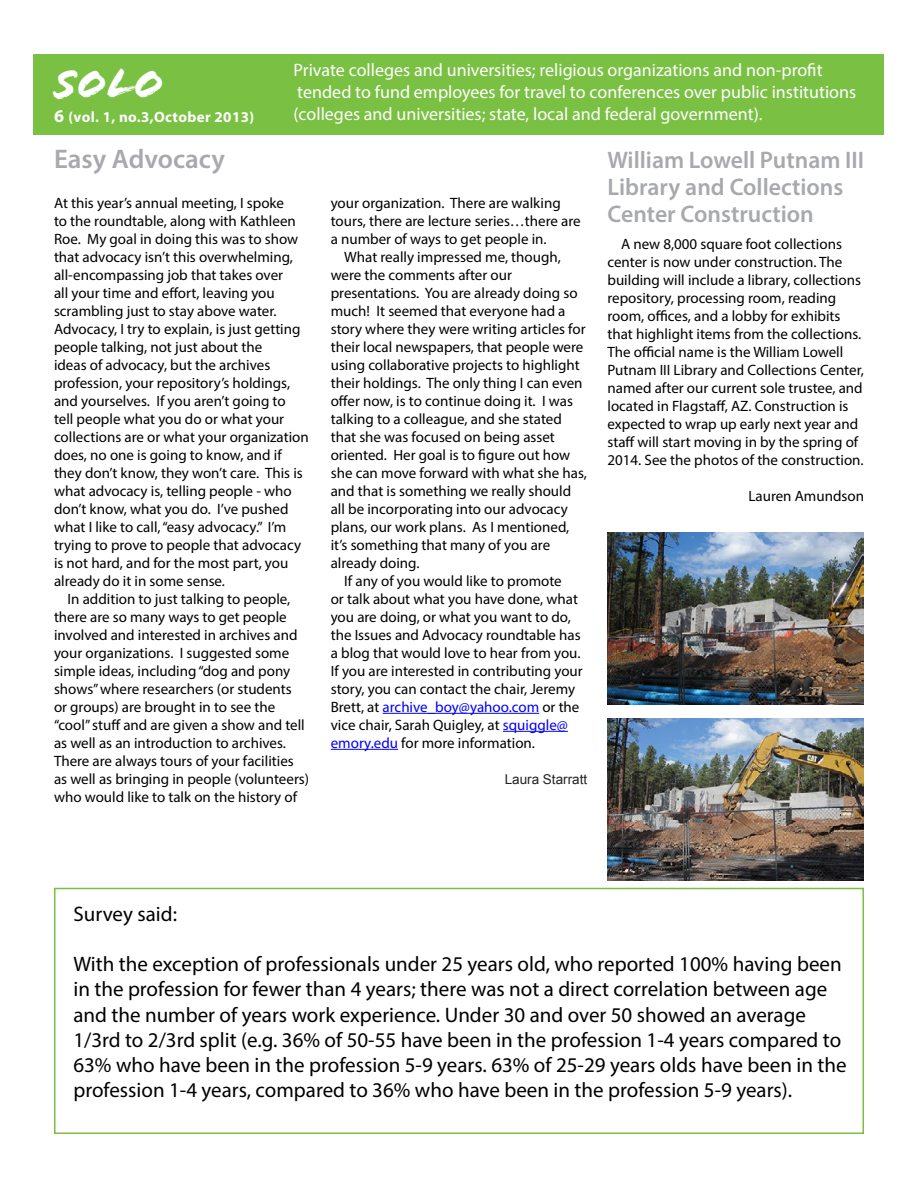
<style>
.page{position:relative;width:918px;height:1188px;background:#fff}
.page>*{position:absolute;margin:0;border:0;box-sizing:border-box;transform-origin:0 0}
.t1{font:45px "Flood Std";color:#fff}
.t2{font:600 27px "Myriad Pro";color:#a7a9ac}
.t3{font:600 24px/27px "Myriad Pro";color:#a7a9ac}
.t4{font:21px/25.2px "Myriad Pro";color:#000}
.t5{font:18px/21.6px "Myriad Pro";color:#fff}
.t6{font:15px/18px "Myriad Pro";color:#000}
.t7{font:15px "Myriad Pro";color:#00f}
.t8{font:700 15px "Myriad Pro";letter-spacing:.025em;color:#fff}
.t9{font:13.5px "Arial";color:#222}
.s1{font-size:18px}
.s2{color:#000}
.s3{color:#00f}
</style>
<div class="page">
<div style="left:54px;top:888px;width:810px;height:246px;background:#fff;border:2px solid #7ac143"></div>
<div style="left:34px;top:54px;width:850px;height:81px;background:#7ac143"></div>
<hr style="left:383px;top:713px;width:156px;height:1px;background:#00f">
<hr style="left:503px;top:731px;width:65px;height:1px;background:#00f">
<hr style="left:331px;top:749px;width:67px;height:1px;background:#00f">
<img style="left:608px;top:532px;width:256px;height:172px">
<img style="left:608px;top:718px;width:256px;height:162px">
<h1 class="t1" style="left:54px;top:58px;width:111px">SOLO</h1>
<p class="t8" style="left:54px;top:107px;width:202px"><span class="s1">6</span> (vol. 1, no.3,October 2013)</p>
<p class="t5" style="left:293px;top:59px;width:564px">Private colleges and universities; religious organizations and non-profit tended to fund employees for travel to conferences over public institutions (colleges and universities; state, local and federal government).</p>
<h2 class="t2" style="left:54px;top:142px;width:172px">Easy Advocacy</h2>
<p class="t6" style="left:54px;top:194px;width:256px">At this year’s annual meeting, I spoke<br>to the roundtable, along with Kathleen Roe. My goal in doing this was to show that advocacy isn’t this overwhelming, all-encompassing job that takes over<br>all your time and effort, leaving you scrambling just to stay above water.<br>Advocacy, I try to explain, is just getting people talking, not just about the<br>ideas of advocacy, but the archives profession, your repository’s holdings, and yourselves. If you aren’t going to tell people what you do or what your collections are or what your organization does, no one is going to know, and if they don’t know, they won’t care. This is what advocacy is, telling people - who don’t know, what you do. I’ve pushed what I like to call, “easy advocacy.” I’m trying to prove to people that advocacy is not hard, and for the most part, you already do it in some sense.</p>
<p class="t6" style="left:54px;top:590px;width:257px;text-indent:14px">In addition to just talking to people, there are so many ways to get people involved and interested in archives and your organizations. I suggested some simple ideas, including “dog and pony shows” where researchers (or students<br>or groups) are brought in to see the “cool” stuff and are given a show and tell as well as an introduction to archives.<br>There are always tours of your facilities as well as bringing in people (volunteers) who would like to talk on the history of</p>
<p class="t6" style="left:331px;top:194px;width:251px">your organization. There are walking tours, there are lecture series…there are a number of ways to get people in.</p>
<p class="t6" style="left:344px;top:248px;width:218px">What really impressed me, though,</p>
<p class="t6" style="left:331px;top:266px;width:183px">were the comments after our</p>
<p class="t6" style="left:331px;top:284px;width:248px">presentations. You are already doing so</p>
<p class="t6" style="left:331px;top:302px;width:236px">much! It seemed that everyone had a</p>
<p class="t6" style="left:331px;top:320px;width:256px">story where they were writing articles for</p>
<p class="t6" style="left:331px;top:338px;width:254px">their local newspapers, that people were</p>
<p class="t6" style="left:331px;top:356px;width:250px">using collaborative projects to highlight</p>
<p class="t6" style="left:331px;top:374px;width:253px">their holdings. The only thing I can even</p>
<p class="t6" style="left:331px;top:392px;width:244px">offer now, is to continue doing it. I was</p>
<p class="t6" style="left:331px;top:410px;width:233px">talking to a colleague, and she stated</p>
<p class="t6" style="left:331px;top:428px;width:226px">that she was focused on being asset</p>
<p class="t6" style="left:331px;top:446px;width:241px">oriented. Her goal is to figure out how</p>
<p class="t6" style="left:331px;top:464px;width:258px">she can move forward with what she has,</p>
<p class="t6" style="left:331px;top:482px;width:242px">and that is something we really should</p>
<p class="t6" style="left:331px;top:500px;width:239px">all be incorporating into our advocacy</p>
<p class="t6" style="left:331px;top:518px;width:240px">plans, our work plans. As I mentioned,</p>
<p class="t6" style="left:331px;top:536px;width:221px">it’s something that many of you are</p>
<p class="t6" style="left:331px;top:554px;width:90px">already doing.</p>
<p class="t6" style="left:344px;top:572px;width:219px">If any of you would like to promote</p>
<p class="t6" style="left:331px;top:590px;width:249px">or talk about what you have done, what</p>
<p class="t6" style="left:331px;top:608px;width:242px">you are doing, or what you want to do,</p>
<p class="t6" style="left:331px;top:626px;width:251px">the Issues and Advocacy roundtable has</p>
<p class="t6" style="left:331px;top:644px;width:251px">a blog that would love to hear from you.</p>
<p class="t6" style="left:331px;top:662px;width:254px">If you are interested in contributing your</p>
<p class="t6" style="left:331px;top:680px;width:246px">story, you can contact the chair, Jeremy</p>
<p class="t7" style="left:331px;top:698px;width:250px"><span class="s2">Brett, at</span> archive_boy@yahoo.com <span class="s2">or the</span></p>
<p class="t6" style="left:331px;top:716px;width:239px">vice chair, Sarah Quigley, at <span class="s3">squiggle@</span></p>
<p class="t6" style="left:331px;top:734px;width:206px"><span class="s3">emory.edu</span> for more information.</p>
<p class="t9" style="left:505px;top:770px;width:84px">Laura Starratt</p>
<h3 class="t3" style="left:608px;top:146px;width:258px">William Lowell Putnam III<br>Library and Collections<br>Center Construction</h3>
<p class="t6" style="left:608px;top:235px;width:258px;text-indent:14px">A new 8,000 square foot collections center is now under construction. The building will include a library, collections repository, processing room, reading room, offices, and a lobby for exhibits that highlight items from the collections.<br>The official name is the William Lowell Putnam III Library and Collections Center, named after our current sole trustee, and located in Flagstaff, AZ. Construction is expected to wrap up early next year and staff will start moving in by the spring of 2014. See the photos of the construction.</p>
<p class="t6" style="left:748px;top:487px;width:117px">Lauren Amundson</p>
<h3 class="t4" style="left:73px;top:901px;width:105px">Survey said:</h3>
<p class="t4" style="left:73px;top:951px;width:775px">With the exception of professionals under 25 years old, who reported 100% having been in the profession for fewer than 4 years; there was not a direct correlation between age and the number of years work experience. Under 30 and over 50 showed an average 1/3rd to 2/3rd split (e.g. 36% of 50-55 have been in the profession 1-4 years compared to 63% who have been in the profession 5-9 years. 63% of 25-29 years olds have been in the profession 1-4 years, compared to 36% who have been in the profession 5-9 years).</p>
</div>
